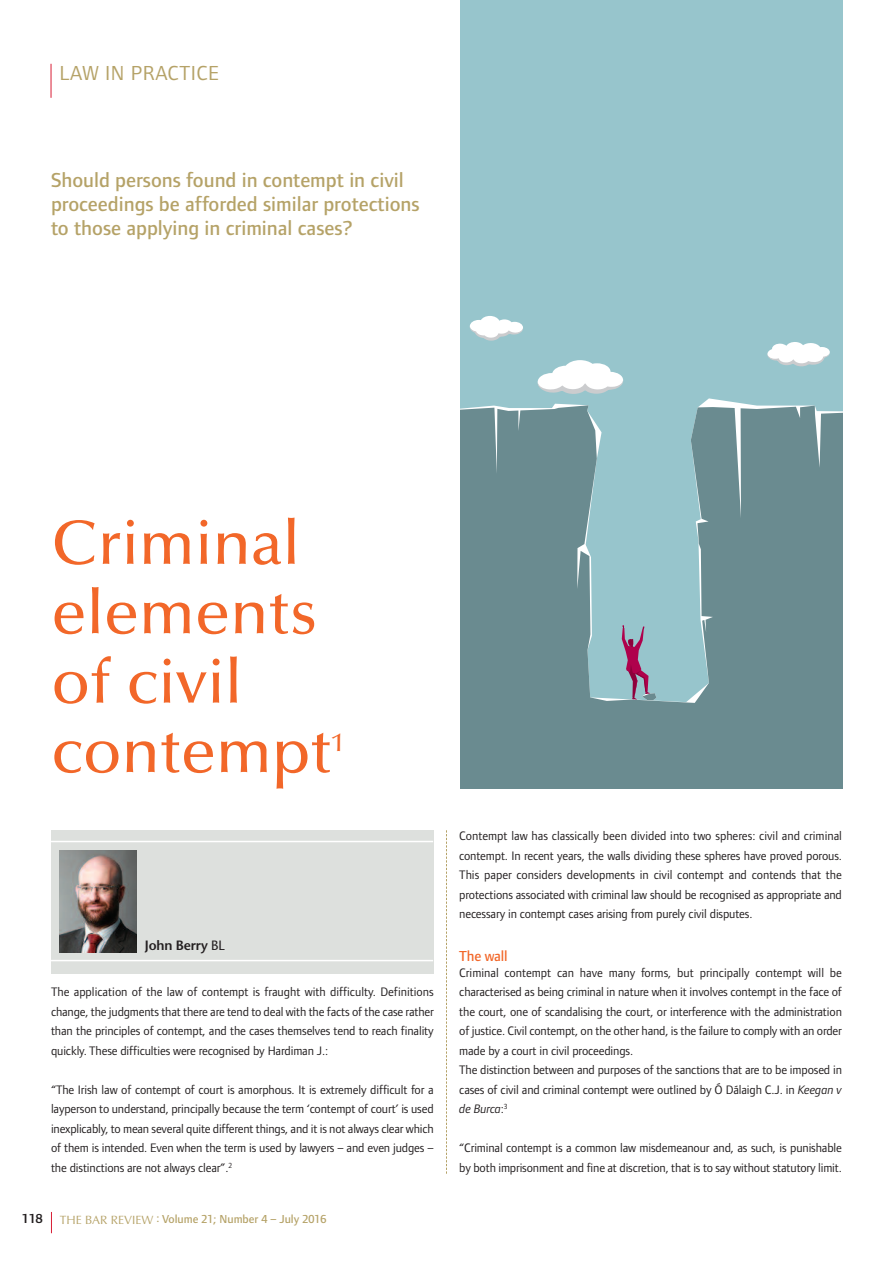
<style>
.page{position:relative;width:893px;height:1263px;background:#fff}
.page>*{position:absolute;margin:0;border:0;box-sizing:border-box;transform-origin:0 0}
.t1{font:500 63px/69.4px "Optima";color:#f26729}
.t2{font:500 25.5px "Optima";color:#f26729}
.t3{font:500 21px/24px "Foundry Form Sans";color:#b5a267}
.t4{font:21px "Foundry Form Sans";letter-spacing:.025em;color:#b5a267}
.t5{font:500 15px "Foundry Form Sans";letter-spacing:-.01em;color:#f26729}
.t6{font:600 13.5px "Stone Sans";letter-spacing:-.015em;color:#231f20}
.t7{font:600 13.5px "Foundry Form Sans";color:#231f20}
.t8{font:12.75px/19.5px "Foundry Form Sans";letter-spacing:-.01em;color:#231f20;text-align:justify}
.t9{font:500 12px "Foundry Form Sans";color:#b5a267}
.s1{font-weight:400}
.s2{font-family:"Optima";font-weight:400}
.s3{font-style:italic}
</style>
<div class="page">
<svg style="left:446px;top:830px;width:1px;height:344px"></svg>
<hr style="left:51px;top:64px;width:1px;height:34px;background:#d81e35">
<svg style="left:51px;top:1212px;width:1px;height:21px"></svg>
<div style="left:51px;top:830px;width:382px;height:143px;background:#dde0dd"></div>
<img style="left:60px;top:850px;width:76px;height:102px">
<hr style="left:51px;top:960px;width:382px;height:1px;background:#fff">
<hr style="left:51px;top:841px;width:382px;height:1px;background:#fff">
<div style="left:460px;top:0;width:382px;height:743px;background:#97c5cc"></div>
<svg style="left:537px;top:360px;width:86px;height:34px"></svg>
<svg style="left:767px;top:342px;width:63px;height:24px"></svg>
<svg style="left:470px;top:316px;width:53px;height:25px"></svg>
<svg style="left:460px;top:405px;width:382px;height:384px;fill:#6a8b90"></svg>
<svg style="left:622px;top:625px;width:34px;height:75px"></svg>
<h3 class="t4" style="left:60px;top:65px;width:161px">LAW IN PRACTICE</h3>
<h3 class="t3" style="left:51px;top:169px;width:370px">Should persons found in contempt in civil proceedings be afforded similar protections to those applying in criminal cases?</h3>
<h1 class="t1" style="left:51px;top:514px;width:281px">Criminal elements of civil contempt</h1>
<h2 class="t2" style="left:331px;top:732px;width:14px">1</h2>
<p class="t6" style="left:145px;top:940px;width:81px">John Berry <span class="s1">BL</span></p>
<p class="t8" style="left:51px;top:983px;width:384px">The application of the law of contempt is fraught with difficulty. Definitions change, the judgments that there are tend to deal with the facts of the case rather than the principles of contempt, and the cases themselves tend to reach finality quickly. These difficulties were recognised by Hardiman J.:</p>
<p class="t8" style="left:51px;top:1081px;width:384px">“The Irish law of contempt of court is amorphous. It is extremely difficult for a layperson to understand, principally because the term ‘contempt of court’ is used inexplicably, to mean several quite different things, and it is not always clear which of them is intended. Even when the term is used by lawyers – and even judges – the distinctions are not always clear”.<sup>2</sup></p>
<p class="t7" style="left:22px;top:1213px;width:22px">118</p>
<p class="t9" style="left:60px;top:1214px;width:268px"><span class="s2">THE BAR REVIEW</span> : Volume 21; Number 4 – July 2016</p>
<p class="t8" style="left:459px;top:827px;width:384px">Contempt law has classically been divided into two spheres: civil and criminal contempt. In recent years, the walls dividing these spheres have proved porous.<br>This paper considers developments in civil contempt and contends that the protections associated with criminal law should be recognised as appropriate and necessary in contempt cases arising from purely civil disputes.</p>
<p class="t5" style="left:459px;top:950px;width:50px">The wall</p>
<p class="t8" style="left:459px;top:964px;width:384px;text-align:left">Criminal contempt can have many forms, but principally contempt will be characterised as being criminal in nature when it involves contempt in the face of the court, one of scandalising the court, or interference with the administration of justice. Civil contempt, on the other hand, is the failure to comply with an order made by a court in civil proceedings.<br>The distinction between and purposes of the sanctions that are to be imposed in cases of civil and criminal contempt were outlined by Ó Dálaigh C.J. in <span class="s3">Keegan v de Burca</span>:<sup>3</sup></p>
<p class="t8" style="left:459px;top:1139px;width:384px">“Criminal contempt is a common law misdemeanour and, as such, is punishable by both imprisonment and fine at discretion, that is to say without statutory limit.</p>
</div>
